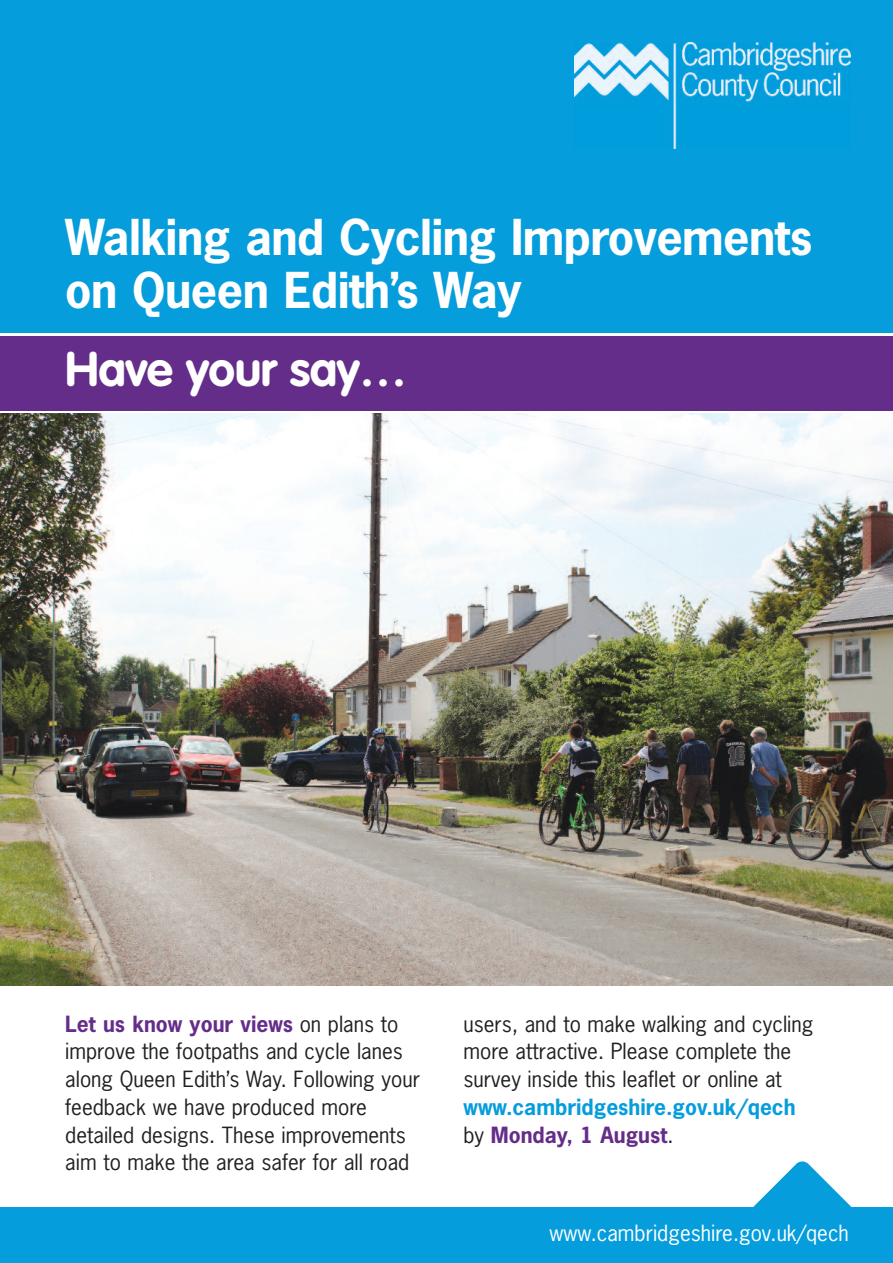
<style>
.page{position:relative;width:893px;height:1263px;background:#fff}
.page>*{position:absolute;margin:0;border:0;box-sizing:border-box;transform-origin:0 0}
.t1{font:700 48px "VAG Rounded";letter-spacing:-.01em;color:#fff}
.t2{font:700 46.5px/52.5px "News Gothic";letter-spacing:-.01em;color:#fff}
.t3{font:21px/27.8px "News Gothic";color:#231f20}
.t4{font:700 21px/27.8px "News Gothic";color:#069ddc}
.t5{font:21px "News Gothic";color:#fff}
.s1{font-weight:700;color:#642d89}
.s2{font-weight:400;color:#231f20}
.s3{color:#642d89}
</style>
<div class="page">
<div style="left:0;top:0;width:893px;height:332px;background:#069ddc"></div>
<div style="left:0;top:1208px;width:893px;height:55px;background:#069ddc"></div>
<svg style="left:749px;top:1161px;width:107px;height:47px"></svg>
<img style="left:574px;top:43px;width:276px;height:106px">
<img style="left:0;top:414px;width:893px;height:571px">
<div style="left:0;top:336px;width:893px;height:75px;background:#642d89"></div>
<h2 class="t2" style="left:65px;top:213px;width:748px">Walking and Cycling Improvements on Queen Edith’s Way</h2>
<h1 class="t1" style="left:65px;top:349px;width:343px">Have your say…</h1>
<p class="t3" style="left:65px;top:1010px;width:356px"><span class="s1">Let us know your views</span> on plans to improve the footpaths and cycle lanes along Queen Edith’s Way. Following your feedback we have produced more detailed designs. These improvements aim to make the area safer for all road</p>
<p class="t3" style="left:463px;top:1010px;width:351px">users, and to make walking and cycling more attractive. Please complete the survey inside this leaflet or online at</p>
<p class="t4" style="left:463px;top:1094px;width:334px">www.cambridgeshire.gov.uk/qech <span class="s2">by</span> <span class="s3">Monday, 1 August</span><span class="s2">.</span></p>
<p class="t5" style="left:549px;top:1222px;width:301px">www.cambridgeshire.gov.uk/qech</p>
</div>
